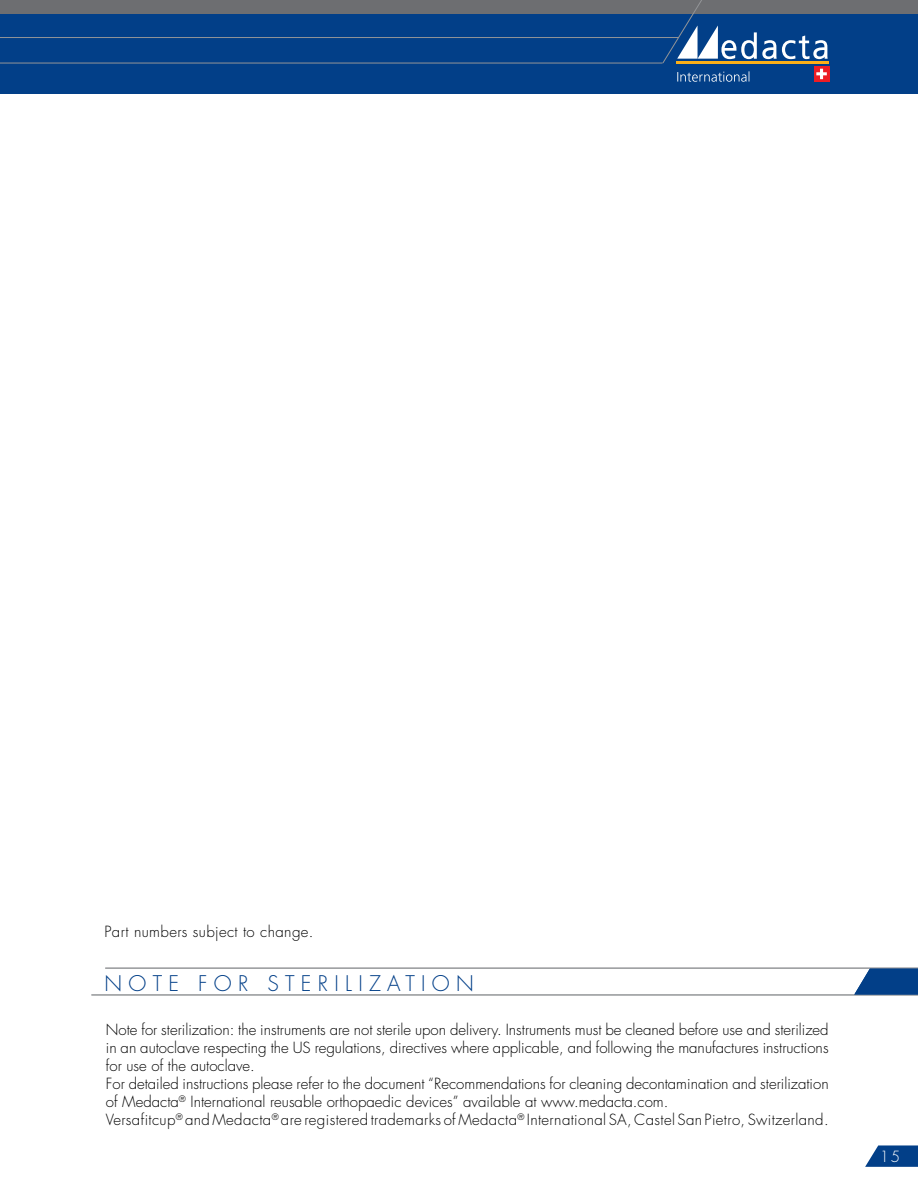
<style>
.page{position:relative;width:918px;height:1188px;background:#fff}
.page>*{position:absolute;margin:0;border:0;box-sizing:border-box;transform-origin:0 0}
.t1{font:300 21px "Futura Std";letter-spacing:.3em;color:#023f88}
.t2{font:300 15px/18px "Futura Std";color:#000}
.t3{font:300 15px "Futura Std";letter-spacing:.025em;color:#000}
.t4{font:300 15px "Futura Std";color:#fff}
</style>
<div class="page">
<svg style="left:865px;top:1145px;width:53px;height:22px"></svg>
<div style="left:0;top:14px;width:918px;height:79px;background:#023f88"></div>
<div style="left:0;top:0;width:918px;height:14px;background:#6d6e71"></div>
<hr style="left:676px;top:62px;width:153px;height:2px;background:#fcaf17">
<div style="left:814px;top:66px;width:15px;height:15px;background:#ed1d24"></div>
<hr style="left:0;top:37px;width:679px;height:1px;background:#939598">
<hr style="left:0;top:63px;width:663px;height:1px;background:#939598">
<svg style="left:662px;top:0;width:166px;height:82px"></svg>
<hr style="left:105px;top:968px;width:813px;height:1px;background:#939598">
<hr style="left:91px;top:995px;width:827px;height:1px;background:#939598">
<svg style="left:854px;top:969px;width:64px;height:26px;background:#215696"></svg>
<p class="t3" style="left:105px;top:923px;width:211px">Part numbers subject to change.</p>
<h1 class="t1" style="left:105px;top:970px;width:371px">NOTE FOR STERILIZATION</h1>
<p class="t2" style="left:106px;top:1021px;width:724px">Note for sterilization: the instruments are not sterile upon delivery. Instruments must be cleaned before use and sterilized in an autoclave respecting the US regulations, directives where applicable, and following the manufactures instructions for use of the autoclave.<br>For detailed instructions please refer to the document “Recommendations for cleaning decontamination and sterilization of Medacta<sup>®</sup> International reusable orthopaedic devices” available at www.medacta.com.<br>Versafitcup<sup>®</sup> and Medacta<sup>®</sup> are registered trademarks of Medacta<sup>®</sup> International SA, Castel San Pietro, Switzerland.</p>
<p class="t4" style="left:880px;top:1148px;width:22px">15</p>
</div>
